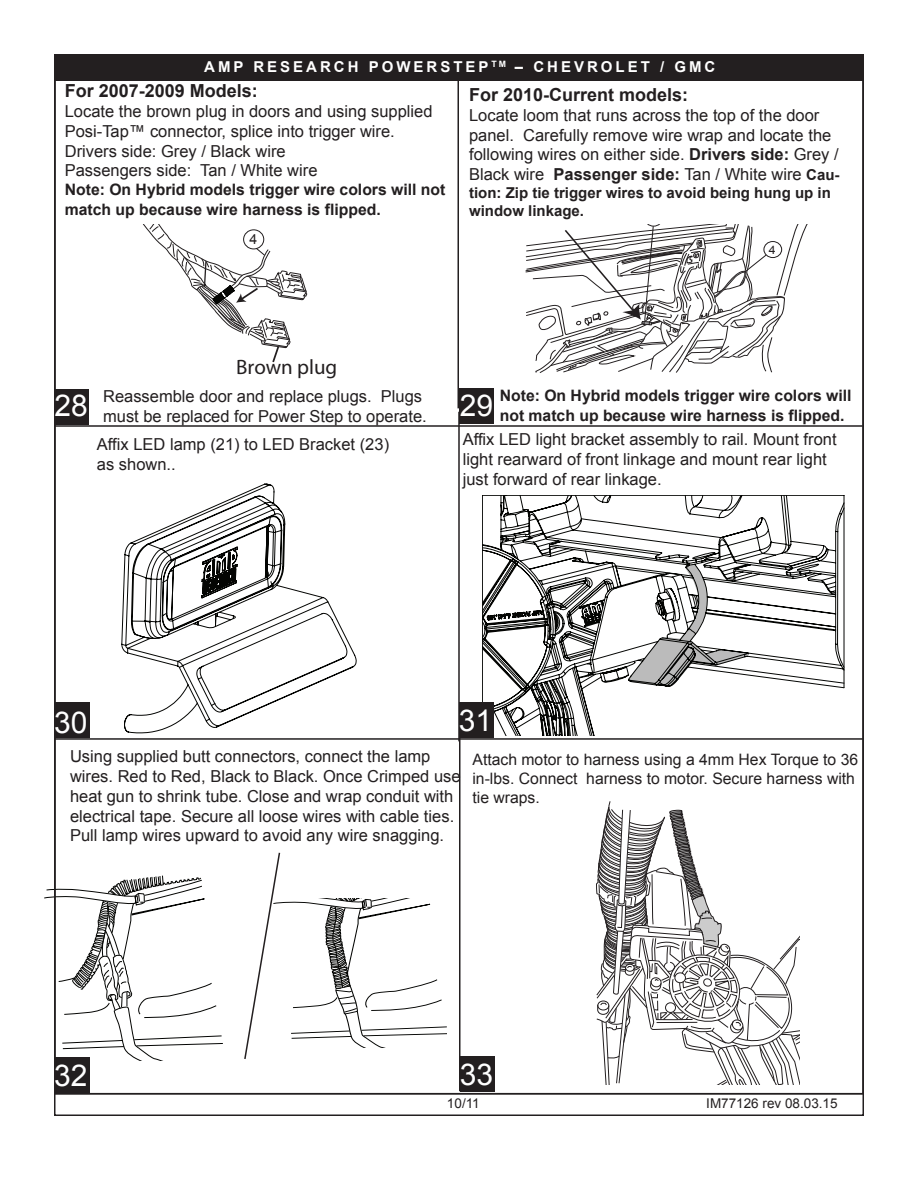
<style>
.page{position:relative;width:918px;height:1188px;background:#fff}
.page>*{position:absolute;margin:0;border:0;box-sizing:border-box;transform-origin:0 0}
.t1{font:30px "Arial";color:#fff}
.t2{font:20.85px "Myriad";color:#231f20}
.t3{font:700 18px "Arial";color:#231f20}
.t4{font:16.5px/19.8px "Arial";color:#231f20}
.t5{font:700 15.75px/19.8px "Arial";color:#231f20}
.t6{font:15.75px/18.9px "Arial";color:#231f20}
.t7{font:700 15px/18px "Arial";color:#231f20}
.t8{font:700 15px "Arial";letter-spacing:.2em;color:#fff}
.t9{font:13.95px "Arial";color:#231f20}
.t10{font:13.5px "Arial";color:#231f20}
.t11{font:11.7px "Arial";color:#231f20;scale:1.05 1}
.s1{font-weight:700}
.s2{font-weight:700;font-size:15px}
</style>
<div class="page">
<div style="left:54px;top:55px;width:809px;height:26px;background:#231f20"></div>
<svg style="left:44px;top:875px;width:179px;height:185px"></svg>
<svg style="left:244px;top:852px;width:203px;height:207px"></svg>
<svg style="left:596px;top:801px;width:203px;height:283px"></svg>
<svg style="left:121px;top:484px;width:236px;height:249px"></svg>
<svg style="left:482px;top:495px;width:362px;height:240px"></svg>
<svg style="left:629px;top:564px;width:120px;height:122px"></svg>
<hr style="left:458px;top:412px;width:2px;height:329px;background:#231f20">
<hr style="left:458px;top:78px;width:1px;height:330px;background:#231f20">
<hr style="left:54px;top:425px;width:809px;height:2px;background:#231f20">
<hr style="left:54px;top:738px;width:810px;height:2px;background:#231f20">
<hr style="left:459px;top:738px;width:1px;height:353px;background:#231f20">
<div style="left:56px;top:702px;width:34px;height:36px;background:#231f20"></div>
<div style="left:459px;top:388px;width:35px;height:36px;background:#231f20"></div>
<div style="left:55px;top:389px;width:34px;height:36px;background:#231f20"></div>
<div style="left:459px;top:702px;width:35px;height:36px;background:#231f20"></div>
<div style="left:56px;top:1058px;width:34px;height:36px;background:#231f20"></div>
<div style="left:460px;top:1056px;width:35px;height:36px;background:#231f20"></div>
<svg style="left:143px;top:225px;width:164px;height:138px"></svg>
<svg style="left:457px;top:224px;width:406px;height:150px"></svg>
<p class="t8" style="left:204px;top:57px;width:513px">AMP RESEARCH POWERSTEP <sup>TM</sup> – CHEVROLET / GMC</p>
<p class="t3" style="left:65px;top:79px;width:195px">For 2007-2009 Models:</p>
<p class="t4" style="left:65px;top:102px;width:369px">Locate the brown plug in doors and using supplied Posi-Tap™ connector, splice into trigger wire.<br>Drivers side: Grey / Black wire<br>Passengers side: Tan / White wire</p>
<p class="t5" style="left:65px;top:180px;width:382px">Note: On Hybrid models trigger wire colors will not match up because wire harness is flipped.</p>
<p class="t9" style="left:249px;top:230px;width:9px">4</p>
<p class="t3" style="left:469px;top:83px;width:221px">For 2010-Current models:</p>
<p class="t4" style="left:469px;top:105px;width:372px">Locate loom that runs across the top of the door panel. Carefully remove wire wrap and locate the following wires on either side. <span class="s1">Drivers side:</span> Grey / Black wire <span class="s1">Passenger side:</span> Tan / White wire <span class="s2">Cau-</span></p>
<p class="t7" style="left:469px;top:184px;width:363px">tion: Zip tie trigger wires to avoid being hung up in window linkage.</p>
<p class="t11" style="left:769px;top:242px;width:8px">4</p>
<p class="t2" style="left:236px;top:357px;width:103px">Brown plug</p>
<p class="t4" style="left:103px;top:386px;width:325px">Reassemble door and replace plugs. Plugs must be replaced for Power Step to operate.</p>
<h1 class="t1" style="left:63px;top:386px;width:9px">1</h1>
<h1 class="t1" style="left:460px;top:386px;width:35px">29</h1>
<h1 class="t1" style="left:55px;top:386px;width:35px">28</h1>
<p class="t5" style="left:500px;top:386px;width:353px">Note: On Hybrid models trigger wire colors will not match up because wire harness is flipped.</p>
<p class="t4" style="left:97px;top:435px;width:294px">Affix LED lamp (21 ) to LED Bracket (23) as shown..</p>
<p class="t4" style="left:463px;top:430px;width:375px">Affix LED light bracket assembly to rail. Mount front light rearward of front linkage and mount rear light just forward of rear linkage.</p>
<h1 class="t1" style="left:54px;top:703px;width:35px">30</h1>
<h1 class="t1" style="left:459px;top:701px;width:26px">31</h1>
<p class="t4" style="left:70px;top:747px;width:392px">Using supplied butt connectors, connect the lamp wires. Red to Red, Black to Black. Once Crimped use heat gun to shrink tube. Close and wrap conduit with electrical tape. Secure all loose wires with cable ties.<br>Pull lamp wires upward to avoid any wire snagging.</p>
<p class="t6" style="left:472px;top:750px;width:387px">Attach motor to harness using a 4mm Hex Torque to 36 in-lbs. Connect harness to motor. Secure harness with tie wraps.</p>
<h1 class="t1" style="left:63px;top:1054px;width:18px">5</h1>
<h1 class="t1" style="left:54px;top:1056px;width:35px">32</h1>
<h1 class="t1" style="left:460px;top:1055px;width:35px">33</h1>
<p class="t10" style="left:447px;top:1095px;width:25px">1 0/11</p>
<p class="t10" style="left:706px;top:1095px;width:133px">IM771 26 rev 08.03.1 5</p>
</div>
